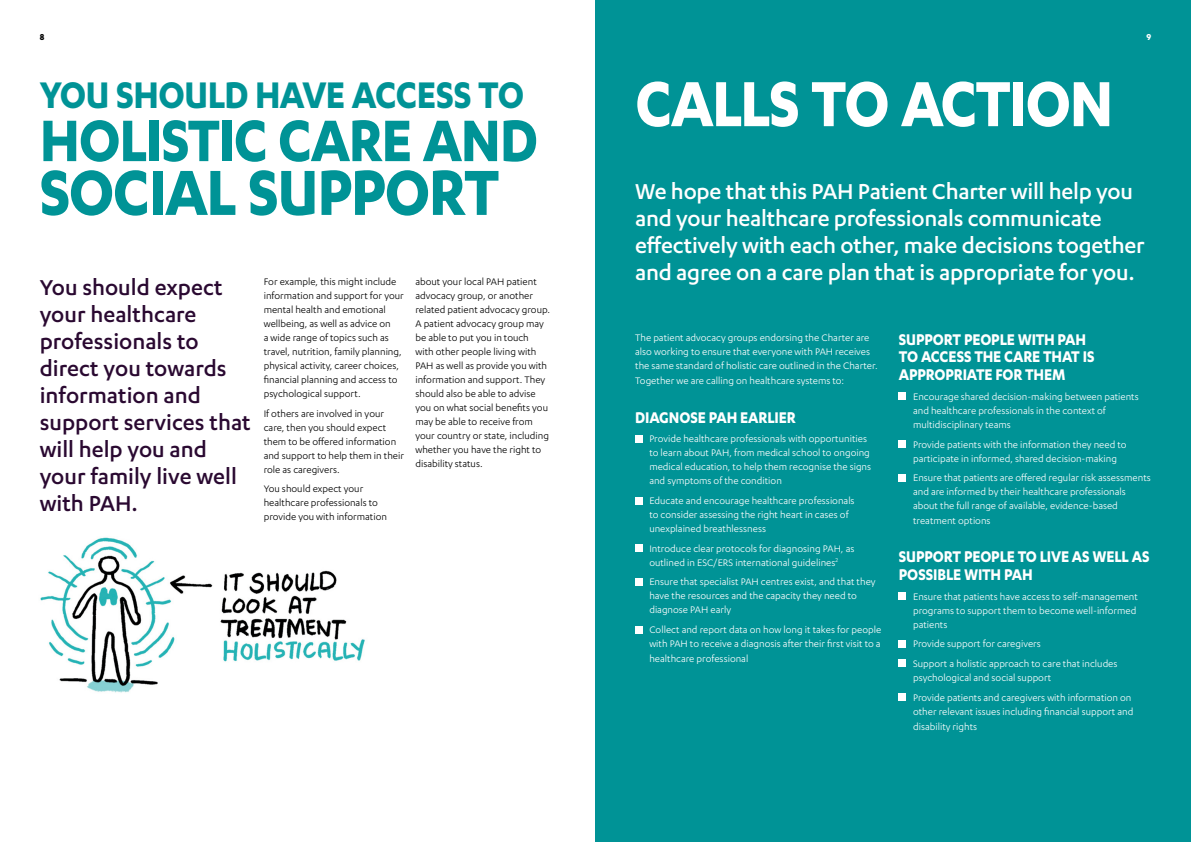
<style>
.page{position:relative;width:1191px;height:842px;background:#fff}
.page>*{position:absolute;margin:0;border:0;box-sizing:border-box;transform-origin:0 0}
.t1{font:700 74px "Karbon";letter-spacing:-.025em;color:#fff;scale:.9 1}
.t2{font:700 74px "Karbon";letter-spacing:-.02em;color:#009396;scale:.9 1}
.t3{font:700 68px "Karbon";letter-spacing:-.02em;color:#009396;scale:.9 1}
.t4{font:700 43px "Karbon";letter-spacing:-.015em;color:#009396;scale:.9 1}
.t5{font:500 25px/27px "Karbon";letter-spacing:-.01em;color:#fff}
.t6{font:500 25px/27px "Karbon";color:#2a0931}
.t7{font:700 18px/17.5px "Karbon";letter-spacing:-.01em;color:#fff;scale:.9 1}
.t8{font:11px/14px "Karbon";color:#fff}
.t9{font:11px/14px "Karbon";color:#000}
.t10{font:700 10px "Karbon";color:#000}
.t11{font:700 10px "Karbon";color:#fff}
</style>
<div class="page">
<div style="left:595px;top:0;width:596px;height:842px;background:#009396"></div>
<img style="left:40px;top:537px;width:325px;height:156px">
<div style="left:635px;top:435px;width:7px;height:7px;background:#fff"></div>
<div style="left:635px;top:497px;width:7px;height:7px;background:#fff"></div>
<div style="left:635px;top:545px;width:7px;height:7px;background:#fff"></div>
<div style="left:635px;top:578px;width:7px;height:7px;background:#fff"></div>
<div style="left:635px;top:626px;width:7px;height:7px;background:#fff"></div>
<div style="left:899px;top:393px;width:7px;height:7px;background:#fff"></div>
<div style="left:899px;top:440px;width:7px;height:8px;background:#fff"></div>
<div style="left:899px;top:474px;width:7px;height:7px;background:#fff"></div>
<div style="left:899px;top:592px;width:7px;height:8px;background:#fff"></div>
<div style="left:899px;top:640px;width:7px;height:7px;background:#fff"></div>
<div style="left:899px;top:660px;width:7px;height:7px;background:#fff"></div>
<div style="left:899px;top:693px;width:7px;height:8px;background:#fff"></div>
<p class="t10" style="left:40px;top:31px;width:6px">8</p>
<p class="t11" style="left:1146px;top:31px;width:6px">9</p>
<h3 class="t4" style="left:40px;top:70px;width:540px">YOU SHOULD HAVE ACCESS TO</h3>
<h1 class="t1" style="left:635px;top:61px;width:533px">CALLS TO ACTION</h1>
<h2 class="t3" style="left:40px;top:102px;width:555px">HOLISTIC CARE AND</h2>
<h1 class="t2" style="left:40px;top:150px;width:512px">SOCIAL SUPPORT</h1>
<h3 class="t6" style="left:40px;top:273px;width:213px">You should expect your healthcare professionals to direct you towards information and support services that will help you and your family live well with PAH.</h3>
<p class="t9" style="left:264px;top:274px;width:142px">For example, this might include information and support for your mental health and emotional wellbeing, as well as advice on<br>a wide range of topics such as travel, nutrition, family planning, physical activity, career choices, financial planning and access to psychological support.</p>
<p class="t9" style="left:264px;top:406px;width:142px">If others are involved in your care, then you should expect them to be offered information and support to help them in their role as caregivers.</p>
<p class="t9" style="left:264px;top:482px;width:125px">You should expect your healthcare professionals to provide you with information</p>
<p class="t9" style="left:415px;top:274px;width:136px">about your local PAH patient advocacy group, or another related patient advocacy group.<br>A patient advocacy group may be able to put you in touch<br>with other people living with<br>PAH as well as provide you with information and support. They should also be able to advise you on what social benefits you may be able to receive from your country or state, including whether you have the right to disability status.</p>
<h3 class="t5" style="left:635px;top:177px;width:511px">We hope that this PAH Patient Charter will help you and your healthcare professionals communicate effectively with each other, make decisions together and agree on a care plan that is appropriate for you.</h3>
<p class="t8" style="left:635px;top:330px;width:244px">The patient advocacy groups endorsing the Charter are also working to ensure that everyone with PAH receives the same standard of holistic care outlined in the Charter.</p>
<p class="t8" style="left:635px;top:373px;width:210px">Together we are calling on healthcare systems to:</p>
<h3 class="t7" style="left:635px;top:408px;width:180px">DIAGNOSE PAH EARLIER</h3>
<p class="t8" style="left:649px;top:432px;width:223px">Provide healthcare professionals with opportunities to learn about PAH, from medical school to ongoing medical education, to help them recognise the signs and symptoms of the condition</p>
<p class="t8" style="left:649px;top:493px;width:207px">Educate and encourage healthcare professionals to consider assessing the right heart in cases of unexplained breathlessness</p>
<p class="t8" style="left:649px;top:541px;width:207px">Introduce clear protocols for diagnosing PAH, as outlined in ESC/ERS international guidelines<sup>2</sup></p>
<p class="t8" style="left:649px;top:575px;width:228px">Ensure that specialist PAH centres exist, and that they have the resources and the capacity they need to diagnose PAH early</p>
<p class="t8" style="left:649px;top:622px;width:233px">Collect and report data on how long it takes for people with PAH to receive a diagnosis after their first visit to a</p>
<p class="t8" style="left:649px;top:651px;width:100px">healthcare professional</p>
<h3 class="t7" style="left:899px;top:330px;width:219px">SUPPORT PEOPLE WITH PAH<br>TO ACCESS THE CARE THAT IS<br>APPROPRIATE FOR THEM</h3>
<p class="t8" style="left:913px;top:389px;width:227px">Encourage shared decision-making between patients and healthcare professionals in the context of multidisciplinary teams</p>
<p class="t8" style="left:913px;top:437px;width:215px">Provide patients with the information they need to participate in informed, shared decision-making</p>
<p class="t8" style="left:913px;top:471px;width:239px">Ensure that patients are offered regular risk assessments and are informed by their healthcare professionals about the full range of available, evidence-based</p>
<p class="t8" style="left:913px;top:514px;width:79px">treatment options</p>
<h3 class="t7" style="left:899px;top:547px;width:280px;line-height:18px">SUPPORT PEOPLE TO LIVE AS WELL AS<br>POSSIBLE WITH PAH</h3>
<p class="t8" style="left:913px;top:589px;width:226px">Ensure that patients have access to self-management programs to support them to become well-informed patients</p>
<p class="t8" style="left:913px;top:634px;width:206px;line-height:19.7px">Provide support for caregivers<br>Support a holistic approach to care that includes</p>
<p class="t8" style="left:913px;top:667px;width:220px;line-height:19.7px">psychological and social support<br>Provide patients and caregivers with information on</p>
<p class="t8" style="left:913px;top:703px;width:222px;line-height:15px">other relevant issues including financial support and disability rights</p>
</div>
